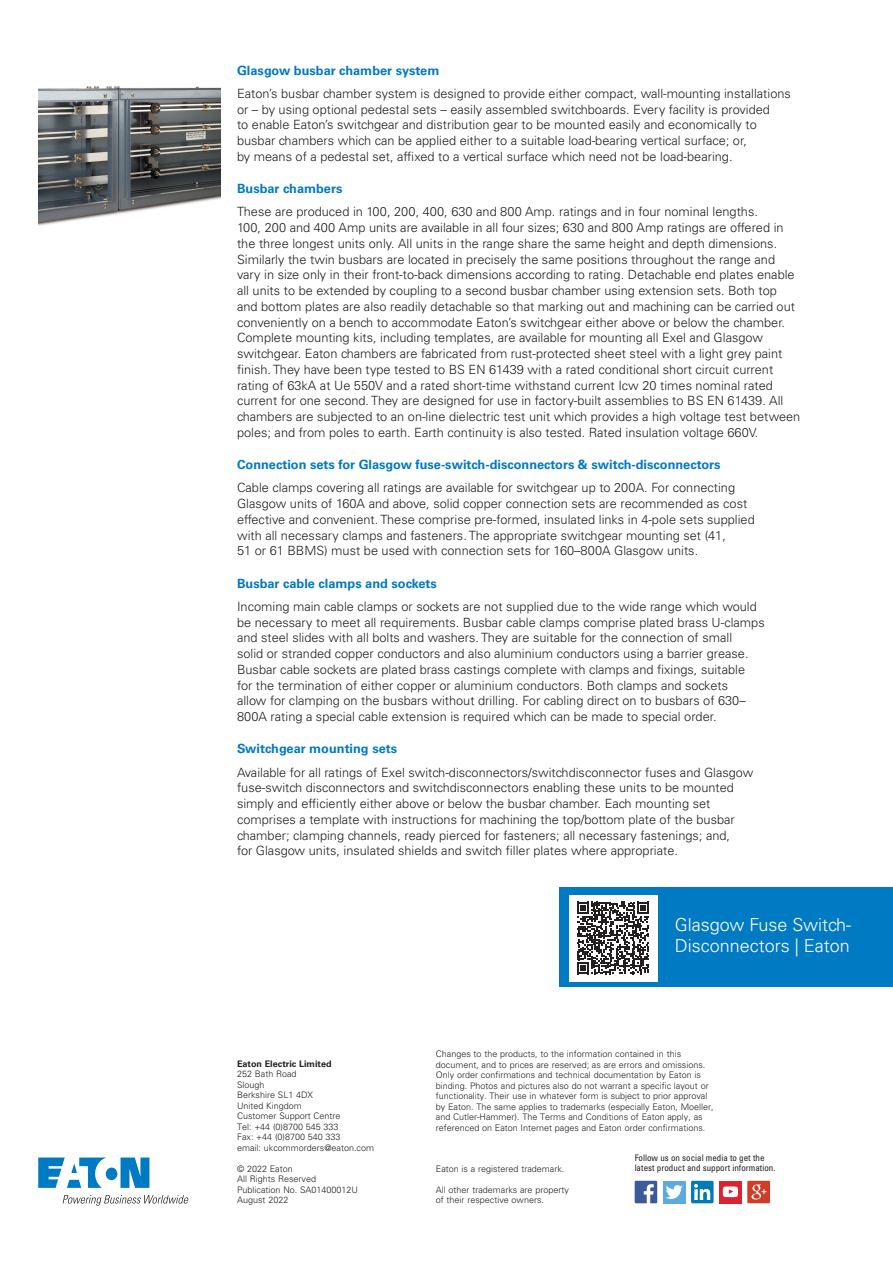
<style>
.page{position:relative;width:893px;height:1263px;background:#fff}
.page>*{position:absolute;margin:0;border:0;box-sizing:border-box;transform-origin:0 0}
._02_Body_Head__8_5_p{font:300 18px/21px "Univers LT Std";color:#fff}
.Body_copy{font:300 12.75px/15.8px "Univers LT Std";color:#231f20}
.Body_copy_head{font:700 12.75px "Univers LT Std";color:#0079c2}
.t1{font:300 9px/10.5px "Univers LT Std";color:#231f20}
.t2{font:condensed 9px/10.5px "Univers LT Std";color:#231f20}
.t3{font:700 9px "Univers LT Std";color:#231f20}
</style>
<div class="page">
<img style="left:38px;top:85px;width:182px;height:141px">
<div style="left:560px;top:887px;width:333px;height:99px;background:#007ac2"></div>
<div style="left:569px;top:895px;width:88px;height:86px;background:#fff"></div>
<svg style="left:577px;top:902px;width:72px;height:72px"></svg>
<div style="left:719px;top:1181px;width:23px;height:22px;background:#da2431"></div>
<div style="left:663px;top:1181px;width:22px;height:22px;background:#5ea9dd"></div>
<svg style="left:635px;top:1181px;width:22px;height:22px"></svg>
<svg style="left:666px;top:1185px;width:17px;height:14px"></svg>
<div style="left:691px;top:1181px;width:23px;height:22px;background:#007bb6;border-radius:2px"></div>
<svg style="left:694px;top:1184px;width:16px;height:16px"></svg>
<svg style="left:747px;top:1181px;width:23px;height:22px"></svg>
<img style="left:751px;top:1184px;width:10px;height:15px">
<svg style="left:723px;top:1186px;width:15px;height:11px"></svg>
<svg style="left:38px;top:1157px;width:111px;height:31px"></svg>
<svg style="left:63px;top:1195px;width:126px;height:11px"></svg>
<p class="Body_copy_head" style="left:237px;top:63px;width:204px">Glasgow busbar chamber system</p>
<p class="Body_copy" style="left:237px;top:85px;width:555px">Eaton’s busbar chamber system is designed to provide either compact, wall-mounting installations or – by using optional pedestal sets – easily assembled switchboards. Every facility is provided<br>to enable Eaton’s switchgear and distribution gear to be mounted easily and economically to busbar chambers which can be applied either to a suitable load-bearing vertical surface; or,<br>by means of a pedestal set, affixed to a vertical surface which need not be load-bearing.</p>
<p class="Body_copy_head" style="left:237px;top:181px;width:107px">Busbar chambers</p>
<p class="Body_copy" style="left:237px;top:204px;width:565px">These are produced in 100, 200, 400, 630 and 800 Amp. ratings and in four nominal lengths.<br>100, 200 and 400 Amp units are available in all four sizes; 630 and 800 Amp ratings are offered in the three longest units only. All units in the range share the same height and depth dimensions.<br>Similarly the twin busbars are located in precisely the same positions throughout the range and vary in size only in their front-to-back dimensions according to rating. Detachable end plates enable all units to be extended by coupling to a second busbar chamber using extension sets. Both top and bottom plates are also readily detachable so that marking out and machining can be carried out conveniently on a bench to accommodate Eaton’s switchgear either above or below the chamber.<br>Complete mounting kits, including templates, are available for mounting all Exel and Glasgow switchgear. Eaton chambers are fabricated from rust-protected sheet steel with a light grey paint finish. They have been type tested to BS EN 61439 with a rated conditional short circuit current rating of 63kA at Ue 550V and a rated short-time withstand current Icw 20 times nominal rated current for one second. They are designed for use in factory-built assemblies to BS EN 61439. All chambers are subjected to an on-line dielectric test unit which provides a high voltage test between poles; and from poles to earth. Earth continuity is also tested. Rated insulation voltage 660V.</p>
<p class="Body_copy_head" style="left:237px;top:457px;width:485px">Connection sets for Glasgow fuse-switch-disconnectors &amp; switch-disconnectors</p>
<p class="Body_copy" style="left:237px;top:480px;width:519px">Cable clamps covering all ratings are available for switchgear up to 200A. For connecting Glasgow units of 160A and above, solid copper connection sets are recommended as cost effective and convenient. These comprise pre-formed, insulated links in 4-pole sets supplied with all necessary clamps and fasteners. The appropriate switchgear mounting set (41,<br>51 or 61 BBMS) must be used with connection sets for 160–800A Glasgow units.</p>
<p class="Body_copy_head" style="left:237px;top:576px;width:201px">Busbar cable clamps and sockets</p>
<p class="Body_copy" style="left:237px;top:598px;width:529px">Incoming main cable clamps or sockets are not supplied due to the wide range which would be necessary to meet all requirements. Busbar cable clamps comprise plated brass U-clamps and steel slides with all bolts and washers. They are suitable for the connection of small<br>solid or stranded copper conductors and also aluminium conductors using a barrier grease.<br>Busbar cable sockets are plated brass castings complete with clamps and fixings, suitable<br>for the termination of either copper or aluminium conductors. Both clamps and sockets<br>allow for clamping on the busbars without drilling. For cabling direct on to busbars of 630– 800A rating a special cable extension is required which can be made to special order.</p>
<p class="Body_copy_head" style="left:237px;top:741px;width:162px">Switchgear mounting sets</p>
<p class="Body_copy" style="left:237px;top:764px;width:518px">Available for all ratings of Exel switch-disconnectors/switchdisconnector fuses and Glasgow fuse-switch disconnectors and switchdisconnectors enabling these units to be mounted simply and efficiently either above or below the busbar chamber. Each mounting set comprises a template with instructions for machining the top/bottom plate of the busbar chamber; clamping channels, ready pierced for fasteners; all necessary fastenings; and,<br>for Glasgow units, insulated shields and switch filler plates where appropriate.</p>
<p class="_02_Body_Head__8_5_p" style="left:675px;top:914px;width:178px">Glasgow Fuse Switch-<br>Disconnectors | Eaton</p>
<p class="t1" style="left:436px;top:1049px;width:279px">Changes to the products, to the information contained in this document, and to prices are reserved; as are errors and omissions.<br>Only order confirmations and technical documentation by Eaton is binding. Photos and pictures also do not warrant a specific layout or functionality. Their use in whatever form is subject to prior approval by Eaton. The same applies to trademarks (especially Eaton, Moeller, and Cutler-Hammer). The Terms and Conditions of Eaton apply, as referenced on Eaton Internet pages and Eaton order confirmations.</p>
<p class="t2" style="left:635px;top:1152px;width:142px">Follow us on social media to get the latest product and support information.</p>
<p class="t3" style="left:237px;top:1058px;width:96px">Eaton Electric Limited</p>
<p class="t1" style="left:237px;top:1069px;width:138px">252 Bath Road<br>Slough<br>Berkshire SL1 4DX<br>United Kingdom<br>Customer Support Centre<br>Tel: +44 (0)8700 545 333<br>Fax: +44 (0)8700 540 333<br>email: ukcommorders@eaton.com</p>
<p class="t1" style="left:237px;top:1163px;width:123px">© 2022 Eaton<br>All Rights Reserved<br>Publication No. SA01400012U<br>August 2022</p>
<p class="t1" style="left:436px;top:1163px;width:130px">Eaton is a registered trademark.</p>
<p class="t1" style="left:436px;top:1184px;width:135px">All other trademarks are property of their respective owners.</p>
</div>
